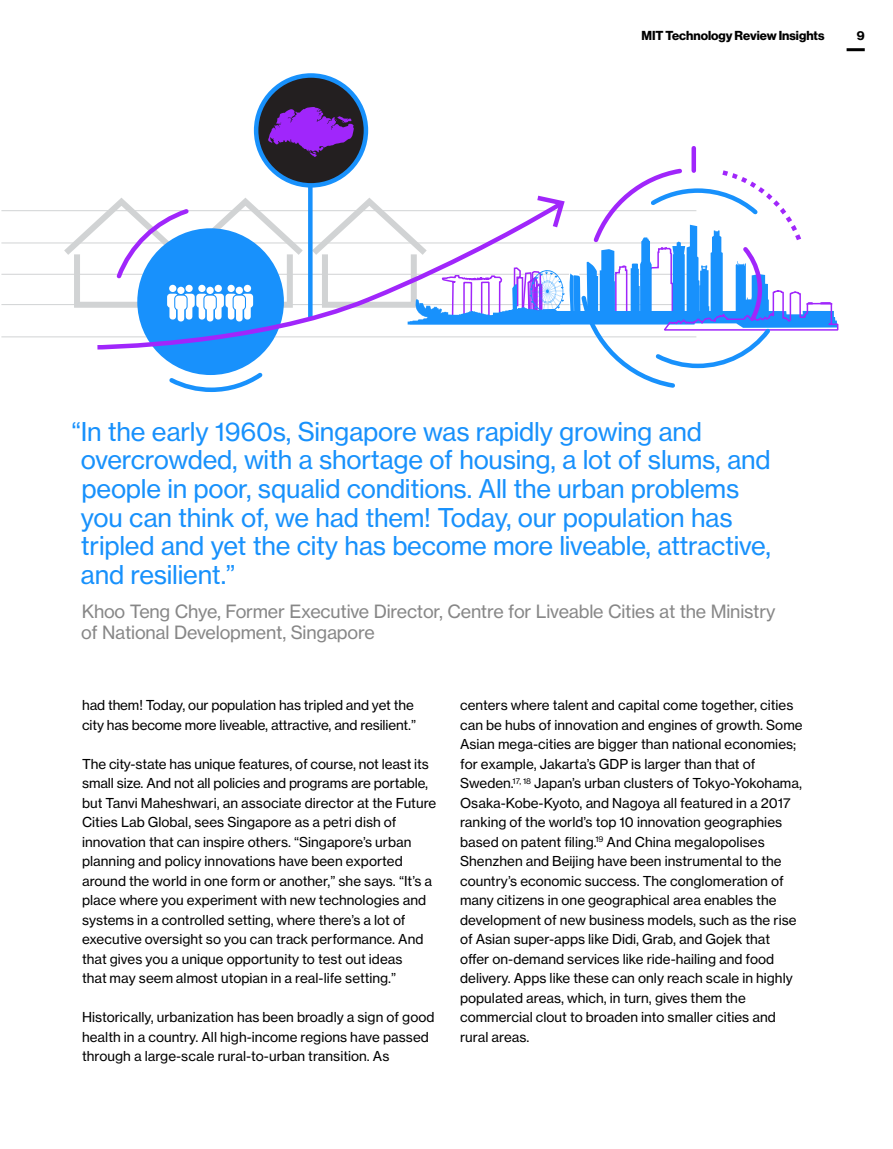
<style>
.page{position:relative;width:893px;height:1149px;background:#fff}
.page>*{position:absolute;margin:0;border:0;box-sizing:border-box;transform-origin:0 0}
.t1{font:25.5px/28.5px "N Haas Grotesk TX Std 55 Rg";letter-spacing:-.01em;color:#1891fc}
.t2{font:18px/21px "N Haas Grotesk TX Std 55 Rg";letter-spacing:-.01em;color:#878787}
.t3{font:13.5px/19.5px "N Haas Grotesk TX Std 55 Rg";color:#000}
.t4{font:12.75px "N Haas Grotesk DS Std 75 Bd";color:#000}
</style>
<div class="page">
<hr style="left:847px;top:48px;width:18px;height:3px;background:#000">
<hr style="left:1px;top:210px;width:695px;height:1px;background:#d1d3d4">
<hr style="left:1px;top:242px;width:695px;height:1px;background:#d1d3d4">
<hr style="left:1px;top:274px;width:695px;height:1px;background:#d1d3d4">
<hr style="left:1px;top:304px;width:695px;height:1px;background:#d1d3d4">
<hr style="left:1px;top:336px;width:695px;height:1px;background:#d1d3d4">
<svg style="left:58px;top:73px;width:781px;height:319px"></svg>
<p class="t4" style="left:641px;top:28px;width:184px">MIT Technology Review Insights</p>
<p class="t4" style="left:857px;top:28px;width:9px">9</p>
<p class="t1" style="left:81px;top:417px;width:692px;text-indent:-9px">“In the early 1960s, Singapore was rapidly growing and overcrowded, with a shortage of housing, a lot of slums, and people in poor, squalid conditions. All the urban problems you can think of, we had them! Today, our population has tripled and yet the city has become more liveable, attractive, and resilient.”</p>
<h2 class="t2" style="left:81px;top:600px;width:696px">Khoo Teng Chye, Former Executive Director, Centre for Liveable Cities at the Ministry of National Development, Singapore</h2>
<p class="t3" style="left:82px;top:695px;width:336px">had them! Today, our population has tripled and yet the city has become more liveable, attractive, and resilient.”</p>
<p class="t3" style="left:82px;top:753px;width:356px">The city-state has unique features, of course, not least its small size. And not all policies and programs are portable, but Tanvi Maheshwari, an associate director at the Future Cities Lab Global, sees Singapore as a petri dish of innovation that can inspire others. “Singapore’s urban planning and policy innovations have been exported around the world in one form or another,” she says. “It’s a place where you experiment with new technologies and systems in a controlled setting, where there’s a lot of executive oversight so you can track performance. And that gives you a unique opportunity to test out ideas<br>that may seem almost utopian in a real-life setting.”</p>
<p class="t3" style="left:82px;top:1007px;width:354px">Historically, urbanization has been broadly a sign of good health in a country. All high-income regions have passed through a large-scale rural-to-urban transition. As</p>
<p class="t3" style="left:460px;top:695px;width:344px">centers where talent and capital come together, cities can be hubs of innovation and engines of growth. Some Asian mega-cities are bigger than national economies; for example, Jakarta’s GDP is larger than that of Sweden.<sup>17,</sup> <sup>18</sup> Japan’s urban clusters of Tokyo-Yokohama, Osaka-Kobe-Kyoto, and Nagoya all featured in a 2017 ranking of the world’s top 10 innovation geographies based on patent filing.<sup>19</sup> And China megalopolises Shenzhen and Beijing have been instrumental to the country’s economic success. The conglomeration of many citizens in one geographical area enables the development of new business models, such as the rise of Asian super-apps like Didi, Grab, and Gojek that offer on-demand services like ride-hailing and food delivery. Apps like these can only reach scale in highly populated areas, which, in turn, gives them the commercial clout to broaden into smaller cities and rural areas.</p>
</div>
